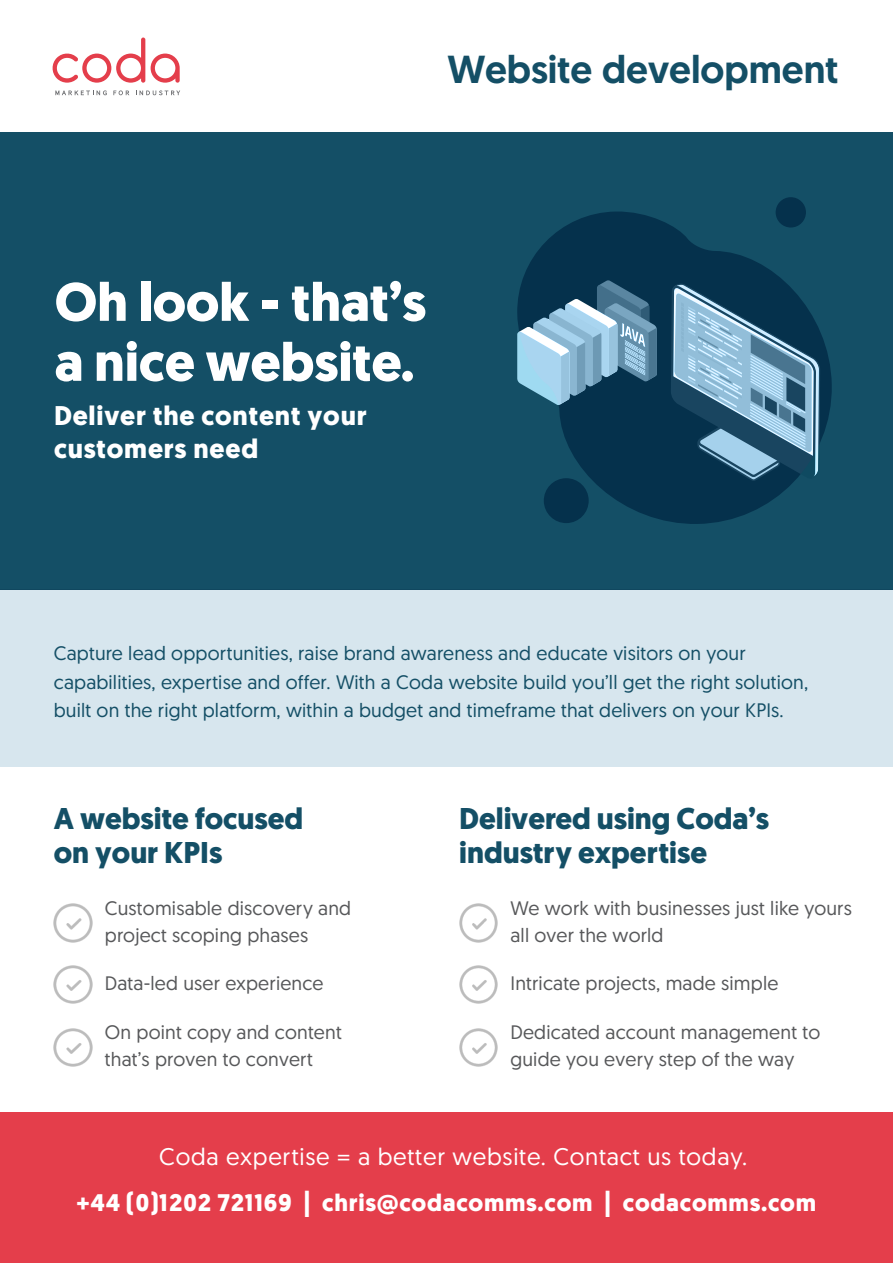
<style>
.page{position:relative;width:893px;height:1263px;background:#fff}
.page>*{position:absolute;margin:0;border:0;box-sizing:border-box;transform-origin:0 0}
.t1{font:700 54px/60px "Geomanist";color:#fff}
.t2{font:500 39px "Geomanist";color:#144f66}
.t3{font:700 30px/34.5px "Geomanist";color:#144f66}
.t4{font:700 27px/32.4px "Geomanist";letter-spacing:.03em;color:#fff}
.t5{font:700 24px "Geomanist";letter-spacing:.03em;color:#fff}
.t6{font:24px "Geomanist";letter-spacing:.03em;color:#fff}
.t7{font:19.5px/27px "Geomanist";letter-spacing:.01em;color:#57585a}
.t8{font:19.5px/28.5px "Geomanist";letter-spacing:.01em;color:#144f66}
</style>
<div class="page">
<div style="left:0;top:589px;width:893px;height:177px;background:#d7e6ee"></div>
<div style="left:0;top:1112px;width:893px;height:151px;background:#e43e4b"></div>
<div style="left:0;top:132px;width:893px;height:457px;background:#144f66"></div>
<svg style="left:52px;top:38px;width:128px;height:45px"></svg>
<svg style="left:55px;top:90px;width:52px;height:5px"></svg>
<svg style="left:113px;top:90px;width:16px;height:5px"></svg>
<svg style="left:136px;top:90px;width:44px;height:5px"></svg>
<img style="left:54px;top:904px;width:38px;height:38px">
<img style="left:459px;top:904px;width:39px;height:38px">
<img style="left:54px;top:965px;width:38px;height:39px">
<img style="left:459px;top:965px;width:39px;height:39px">
<img style="left:54px;top:1028px;width:38px;height:39px">
<img style="left:459px;top:1028px;width:39px;height:39px">
<svg style="left:516px;top:197px;width:317px;height:328px;background:#0c3f58"></svg>
<svg style="left:517px;top:280px;width:140px;height:126px;background:#5e89a3"></svg>
<svg style="left:671px;top:283px;width:149px;height:198px;background:#537e98"></svg>
<p class="t2" style="left:447px;top:43px;width:393px">Website development</p>
<p class="t1" style="left:55px;top:272px;width:373px">Oh look - that’s a nice website.</p>
<p class="t4" style="left:54px;top:400px;width:314px">Deliver the content your customers need</p>
<p class="t8" style="left:54px;top:639px;width:756px">Capture lead opportunities, raise brand awareness and educate visitors on your capabilities, expertise and offer. With a Coda website build you’ll get the right solution, built on the right platform, within a budget and timeframe that delivers on your KPIs.</p>
<p class="t3" style="left:54px;top:801px;width:251px">A website focused on your KPIs</p>
<p class="t7" style="left:105px;top:894px;width:248px">Customisable discovery and project scoping phases</p>
<p class="t7" style="left:105px;top:969px;width:220px">Data-led user experience</p>
<p class="t7" style="left:105px;top:1018px;width:238px">On point copy and content that’s proven to convert</p>
<p class="t3" style="left:459px;top:801px;width:312px">Delivered using Coda’s industry expertise</p>
<p class="t7" style="left:510px;top:894px;width:343px">We work with businesses just like yours all over the world</p>
<p class="t7" style="left:510px;top:969px;width:269px">Intricate projects, made simple</p>
<p class="t7" style="left:510px;top:1018px;width:311px">Dedicated account management to guide you every step of the way</p>
<p class="t6" style="left:159px;top:1141px;width:589px">Coda expertise = a better website. Contact us today.</p>
<p class="t5" style="left:77px;top:1187px;width:741px">+44 (0)1202 721169 | chris@codacomms.com | codacomms.com</p>
</div>
